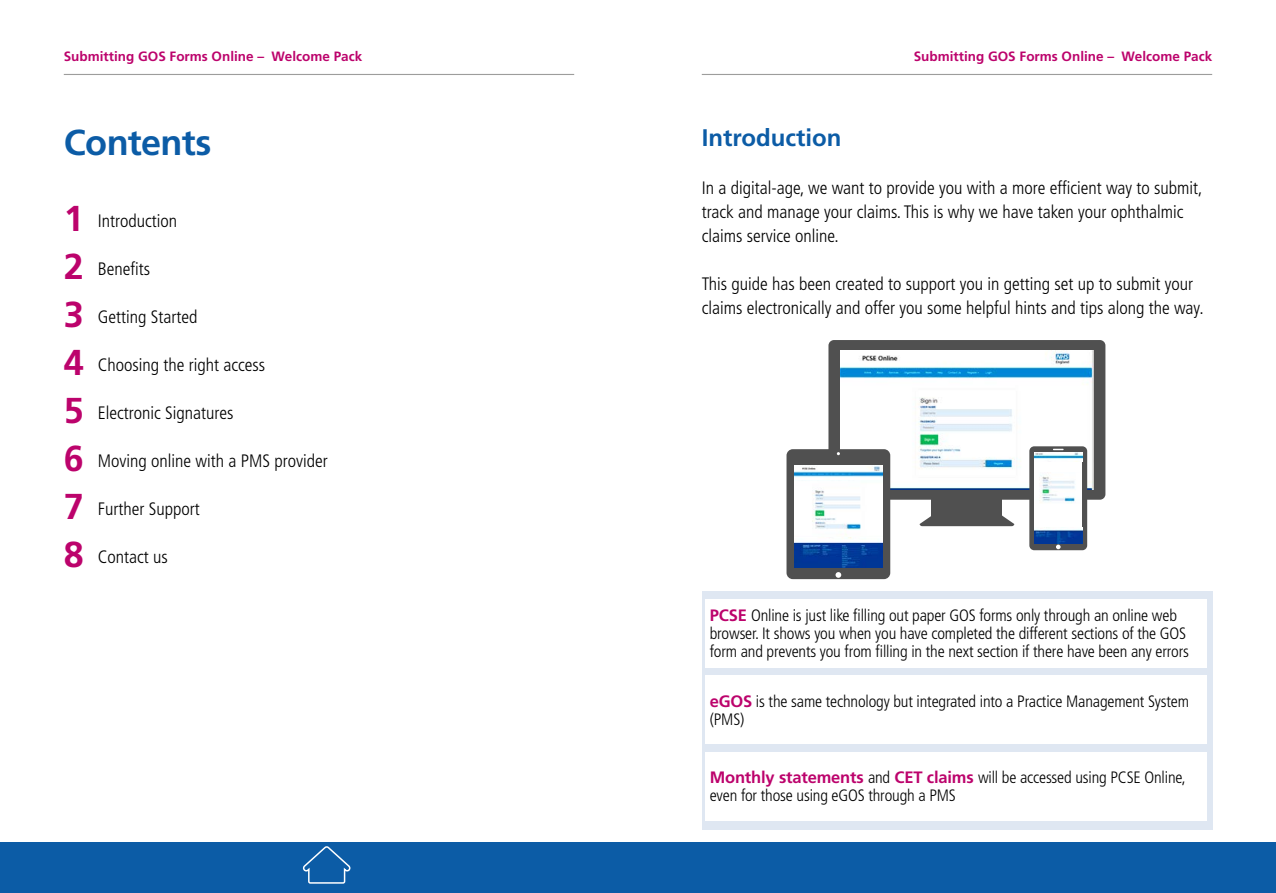
<style>
.page{position:relative;width:1276px;height:893px;background:#fff}
.page>*{position:absolute;margin:0;border:0;box-sizing:border-box;transform-origin:0 0}
.TOC_Header{font:700 36px "Frutiger LT";letter-spacing:-.015em;color:#0c5ca6}
.Page_Heading_2{font:700 24px "Frutiger LT";color:#0c5ca6}
.Body{font:300 condensed 18px/24px "Frutiger LT";color:#000}
.Pull-Out{font:300 condensed 16.5px/18px "Frutiger LT";letter-spacing:-.01em;color:#000}
.t1{font:700 13.5px "Frutiger LT";color:#bc036c}
.s1{font-weight:700;font-stretch:normal;font-size:36px;color:#bc036c}
.s2{font-weight:700;font-stretch:normal;color:#bc036c}
</style>
<div class="page">
<div style="left:828px;top:340px;width:277px;height:160px;background:#505050;border-radius:6px"></div>
<img style="left:841px;top:351px;width:252px;height:138px">
<svg style="left:919px;top:515px;width:95px;height:11px"></svg>
<div style="left:931px;top:497px;width:71px;height:21px;background:#505050"></div>
<div style="left:786px;top:449px;width:104px;height:130px;background:#505050;border-radius:6px"></div>
<img style="left:794px;top:466px;width:89px;height:101px">
<svg style="left:835px;top:572px;width:6px;height:6px"></svg>
<div style="left:1029px;top:446px;width:58px;height:104px;background:#505050;border-radius:5px"></div>
<div style="left:1034px;top:459px;width:48px;height:83px;background:#fff"></div>
<img style="left:1034px;top:453px;width:48px;height:6px">
<img style="left:1040px;top:475px;width:35px;height:28px">
<img style="left:1034px;top:529px;width:48px;height:14px">
<svg style="left:1056px;top:545px;width:4px;height:4px"></svg>
<div style="left:702px;top:591px;width:510px;height:238px;background:#dfe7f2"></div>
<div style="left:705px;top:599px;width:502px;height:68px;background:#fff"></div>
<div style="left:705px;top:676px;width:502px;height:68px;background:#fff"></div>
<div style="left:705px;top:752px;width:502px;height:68px;background:#fff"></div>
<hr style="left:64px;top:74px;width:510px;height:1px;background:#9d9d9c">
<hr style="left:702px;top:74px;width:510px;height:1px;background:#9d9d9c">
<div style="left:0;top:843px;width:1276px;height:50px;background:#0c5ca6"></div>
<svg style="left:302px;top:846px;width:49px;height:38px"></svg>
<p class="t1" style="left:64px;top:49px;width:300px">Submitting GOS Forms Online – Welcome Pack</p>
<p class="t1" style="left:913px;top:49px;width:300px">Submitting GOS Forms Online – Welcome Pack</p>
<p class="TOC_Header" style="left:64px;top:121px;width:149px">Contents</p>
<p class="Body" style="left:64px;top:209px;width:115px"><span class="s1">1</span> Introduction</p>
<p class="Body" style="left:64px;top:257px;width:88px"><span class="s1">2</span> Benefits</p>
<p class="Body" style="left:64px;top:305px;width:135px"><span class="s1">3</span> Getting Started</p>
<p class="Body" style="left:64px;top:353px;width:203px"><span class="s1">4</span> Choosing the right access</p>
<p class="Body" style="left:64px;top:401px;width:171px"><span class="s1">5</span> Electronic Signatures</p>
<p class="Body" style="left:64px;top:449px;width:266px"><span class="s1">6</span> Moving online with a PMS provider</p>
<p class="Body" style="left:64px;top:497px;width:138px"><span class="s1">7</span> Further Support</p>
<p class="Body" style="left:64px;top:545px;width:106px"><span class="s1">8</span> Contact us</p>
<p class="Page_Heading_2" style="left:702px;top:123px;width:141px">Introduction</p>
<p class="Body" style="left:702px;top:176px;width:502px">In a digital-age, we want to provide you with a more efficient way to submit, track and manage your claims. This is why we have taken your ophthalmic claims service online.</p>
<p class="Body" style="left:702px;top:272px;width:503px">This guide has been created to support you in getting set up to submit your claims electronically and offer you some helpful hints and tips along the way.</p>
<p class="Pull-Out" style="left:710px;top:607px;width:481px"><span class="s2">PCSE</span> Online is just like filling out paper GOS forms only through an online web browser. It shows you when you have completed the different sections of the GOS form and prevents you from filling in the next section if there have been any errors</p>
<p class="Pull-Out" style="left:710px;top:692px;width:481px"><span class="s2">eGOS</span> is the same technology but integrated into a Practice Management System (PMS)</p>
<p class="Pull-Out" style="left:710px;top:769px;width:477px"><span class="s2">Monthly statements</span> and <span class="s2">CET claims</span> will be accessed using PCSE Online, even for those using eGOS through a PMS</p>
</div>
